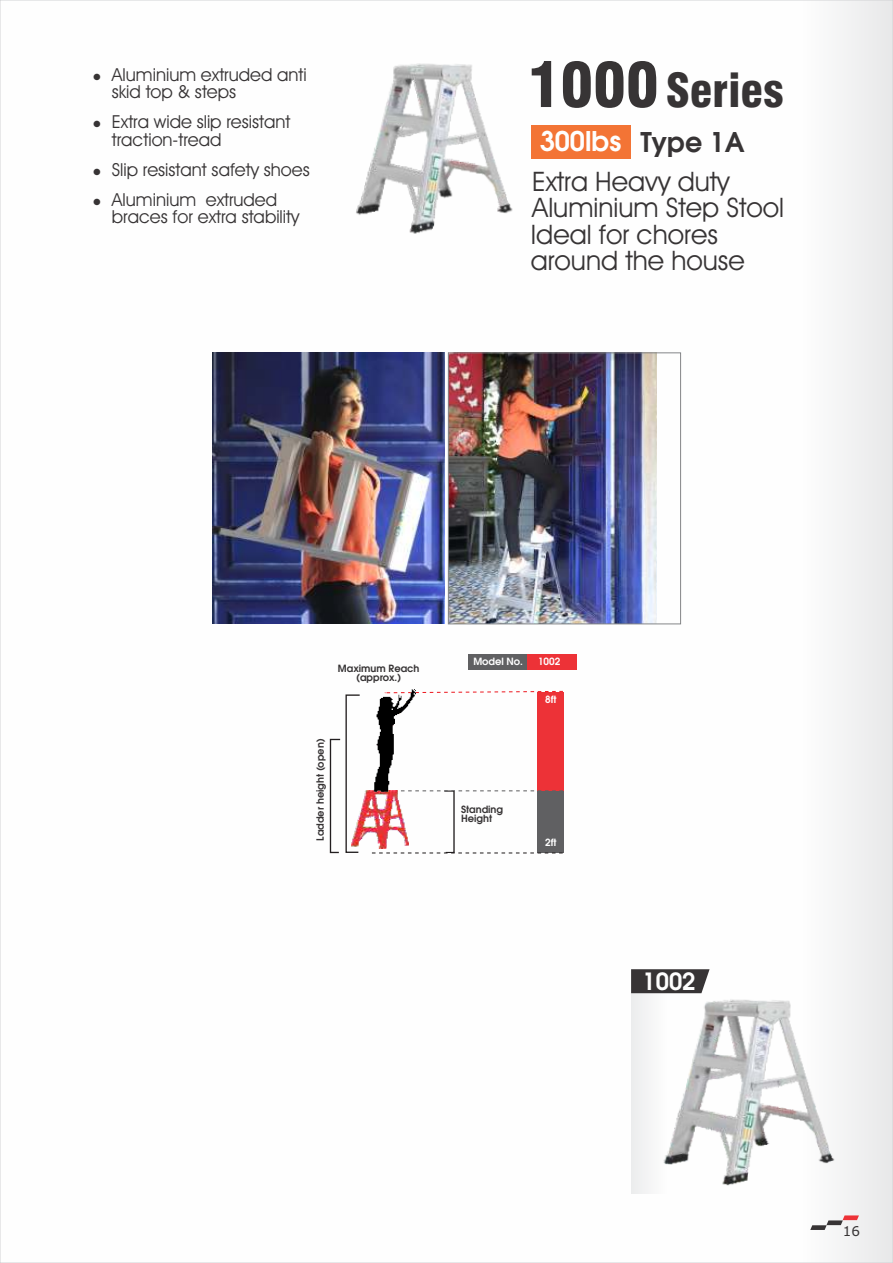
<style>
.page{position:relative;width:893px;height:1263px;background:#fff}
.page>*{position:absolute;margin:0;border:0;box-sizing:border-box;transform-origin:0 0}
.t1{font:45px "Halvett Black Cond";color:#373435}
.t2{font:27px/25.8px "Avant Guard Regular SWFTE";color:#373435}
.t3{font:600 27px "Avant Garde";color:#fefefe}
.t4{font:600 23.55px "Avant Garde";color:#fefefe}
.t5{font:18px/17.2px "Avant Guard Regular SWFTE";color:#373435}
.t6{font:13.5px "Verdana";color:#373435}
.t7{font:600 9.9px/8.7px "Avant Garde";color:#373435}
.t8{font:600 9.9px "Avant Garde";color:#fefefe}
.s1{font-size:60px}
.s2{color:#373435}
</style>
<div class="page">
<svg style="left:631px;top:969px;width:79px;height:24px;background:#413e3f"></svg>
<div style="left:531px;top:125px;width:99px;height:33px;background:#f37435"></div>
<div style="left:468px;top:654px;width:59px;height:15px;background:#606062"></div>
<div style="left:527px;top:654px;width:49px;height:15px;background:#ed3237"></div>
<div style="left:537px;top:692px;width:27px;height:99px;background:#ed3237"></div>
<svg style="left:329px;top:694px;width:31px;height:160px"></svg>
<svg style="left:372px;top:790px;width:192px;height:63px"></svg>
<svg style="left:416px;top:690px;width:147px;height:4px"></svg>
<img style="left:351px;top:791px;width:57px;height:57px">
<img style="left:373px;top:689px;width:43px;height:104px">
<img style="left:212px;top:353px;width:233px;height:271px">
<img style="left:450px;top:355px;width:206px;height:267px">
<div style="left:448px;top:353px;width:233px;height:271px;border:1px solid #848688"></div>
<img style="left:654px;top:987px;width:197px;height:213px">
<img style="left:356px;top:63px;width:157px;height:171px">
<svg style="left:810px;top:1215px;width:49px;height:15px"></svg>
<p class="t5" style="left:112px;top:66px;width:196px;text-indent:-19px">● Aluminium extruded anti skid top &amp; steps</p>
<p class="t5" style="left:112px;top:113px;width:180px;text-indent:-19px">● Extra wide slip resistant traction-tread</p>
<p class="t5" style="left:93px;top:161px;width:218px">● Slip resistant safety shoes</p>
<p class="t5" style="left:112px;top:191px;width:189px;text-indent:-19px">● Aluminium extruded braces for extra stability</p>
<h1 class="t1" style="left:528px;top:63px;width:257px"><span class="s1">1000</span>Series</h1>
<h2 class="t3" style="left:540px;top:131px;width:207px">300lbs <span class="s2">Type 1A</span></h2>
<h2 class="t2" style="left:532px;top:168px;width:253px">Extra Heavy duty<br>Aluminium Step Stool</h2>
<h2 class="t2" style="left:531px;top:221px;width:215px">Ideal for chores around the house</h2>
<p class="t7" style="left:338px;top:665px;width:83px;text-align:center">Maximum Reach (approx.)</p>
<p class="t7" style="left:317px;top:840px;width:103px;rotate:-90deg">Ladder height (open)</p>
<p class="t8" style="left:473px;top:657px;width:51px">Model No.</p>
<p class="t8" style="left:538px;top:657px;width:24px">1002</p>
<p class="t8" style="left:545px;top:696px;width:13px">8ft</p>
<p class="t7" style="left:461px;top:806px;width:44px">Standing<br>Height</p>
<p class="t8" style="left:545px;top:839px;width:13px">2ft</p>
<h3 class="t4" style="left:643px;top:972px;width:54px">1002</h3>
<p class="t6" style="left:843px;top:1225px;width:19px">16</p>
</div>
